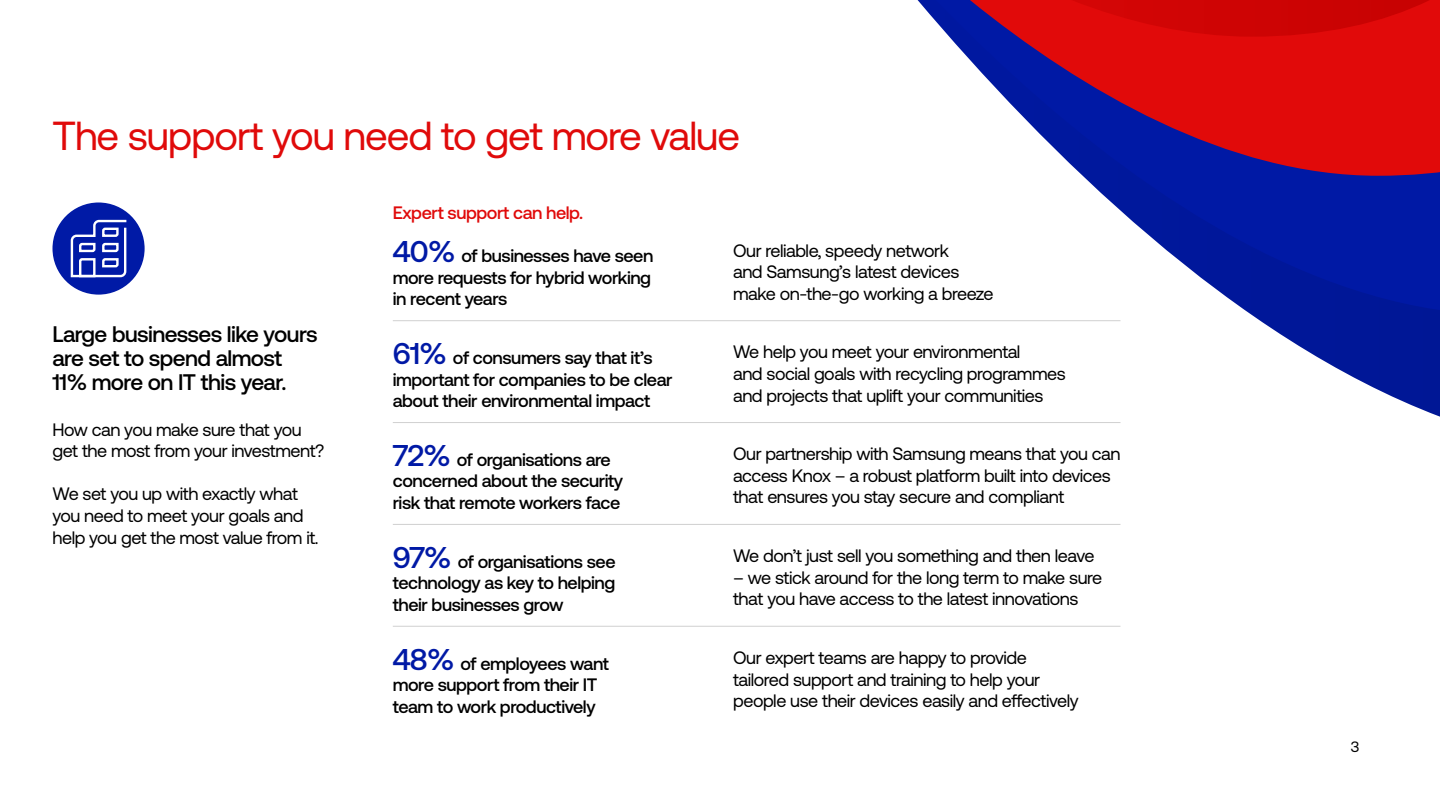
<style>
.page{position:relative;width:1440px;height:810px;background:#fff}
.page>*{position:absolute;margin:0;border:0;box-sizing:border-box;transform-origin:0 0}
.t1{font:40.5px "Aeonik Pro";letter-spacing:-.025em;color:#e00a0a}
.t2{font:500 22.5px/24px "Aeonik Pro";letter-spacing:-.025em;color:#000}
.t3{font:18px/21.6px "Aeonik Pro";letter-spacing:-.025em;color:#000}
.t4{font:500 18px/21.6px "Aeonik Pro";letter-spacing:-.025em;color:#000}
.t5{font:500 18px "Aeonik Pro";letter-spacing:-.025em;color:#e00a0a}
.t6{font:15px "Aeonik Pro";color:#000}
.s1{font-size:30px;color:#0019a5}
</style>
<div class="page">
<svg style="left:1120px;top:315px;width:320px;height:102px"></svg>
<svg style="left:1083px;top:176px;width:357px;height:139px;fill:#0019a5"></svg>
<svg style="left:917px;top:0;width:523px;height:176px;fill:#e10a0a"></svg>
<svg style="left:1071px;top:0;width:359px;height:37px;background:#d40505"></svg>
<hr style="left:393px;top:320px;width:727px;height:1px;background:#d0d0d0">
<hr style="left:393px;top:422px;width:727px;height:1px;background:#d0d0d0">
<hr style="left:393px;top:524px;width:727px;height:1px;background:#d0d0d0">
<hr style="left:393px;top:626px;width:727px;height:1px;background:#d0d0d0">
<div style="left:53px;top:202px;width:92px;height:93px;background:#001aa6;border-radius:50%"></div>
<svg style="left:70px;top:219px;width:57px;height:59px"></svg>
<h1 class="t1" style="left:52px;top:114px;width:689px">The support you need to get more value</h1>
<p class="t2" style="left:52px;top:322px;width:267px">Large businesses like yours are set to spend almost<br>11% more on IT this year.</p>
<p class="t3" style="left:52px;top:419px;width:274px">How can you make sure that you get the most from your investment?</p>
<p class="t3" style="left:52px;top:483px;width:268px">We set you up with exactly what you need to meet your goals and help you get the most value from it.</p>
<p class="t5" style="left:393px;top:203px;width:192px">Expert support can help.</p>
<p class="t4" style="left:393px;top:245px;width:262px"><span class="s1">40%</span> of businesses have seen more requests for hybrid working in recent years</p>
<p class="t3" style="left:733px;top:240px;width:262px">Our reliable, speedy network<br>and Samsung’s latest devices make on-the-go working a breeze</p>
<p class="t3" style="left:733px;top:341px;width:334px">We help you meet your environmental<br>and social goals with recycling programmes and projects that uplift your communities</p>
<p class="t4" style="left:393px;top:347px;width:281px"><span class="s1">61%</span> of consumers say that it’s important for companies to be clear about their environmental impact</p>
<p class="t4" style="left:393px;top:449px;width:232px"><span class="s1">72%</span> of organisations are concerned about the security risk that remote workers face</p>
<p class="t4" style="left:393px;top:551px;width:224px;text-align:justify"><span class="s1">97%</span> of organisations see technology as key to helping their businesses grow</p>
<p class="t4" style="left:393px;top:652px;width:218px"><span class="s1">48%</span> of employees want more support from their IT team to work productively</p>
<p class="t3" style="left:733px;top:443px;width:389px">Our partnership with Samsung means that you can access Knox – a robust platform built into devices that ensures you stay secure and compliant</p>
<p class="t3" style="left:733px;top:545px;width:363px">We don’t just sell you something and then leave</p>
<p class="t3" style="left:733px;top:567px;width:371px">– we stick around for the long term to make sure that you have access to the latest innovations</p>
<p class="t3" style="left:733px;top:647px;width:347px">Our expert teams are happy to provide tailored support and training to help your people use their devices easily and effectively</p>
<p class="t6" style="left:1351px;top:738px;width:10px">3</p>
</div>
